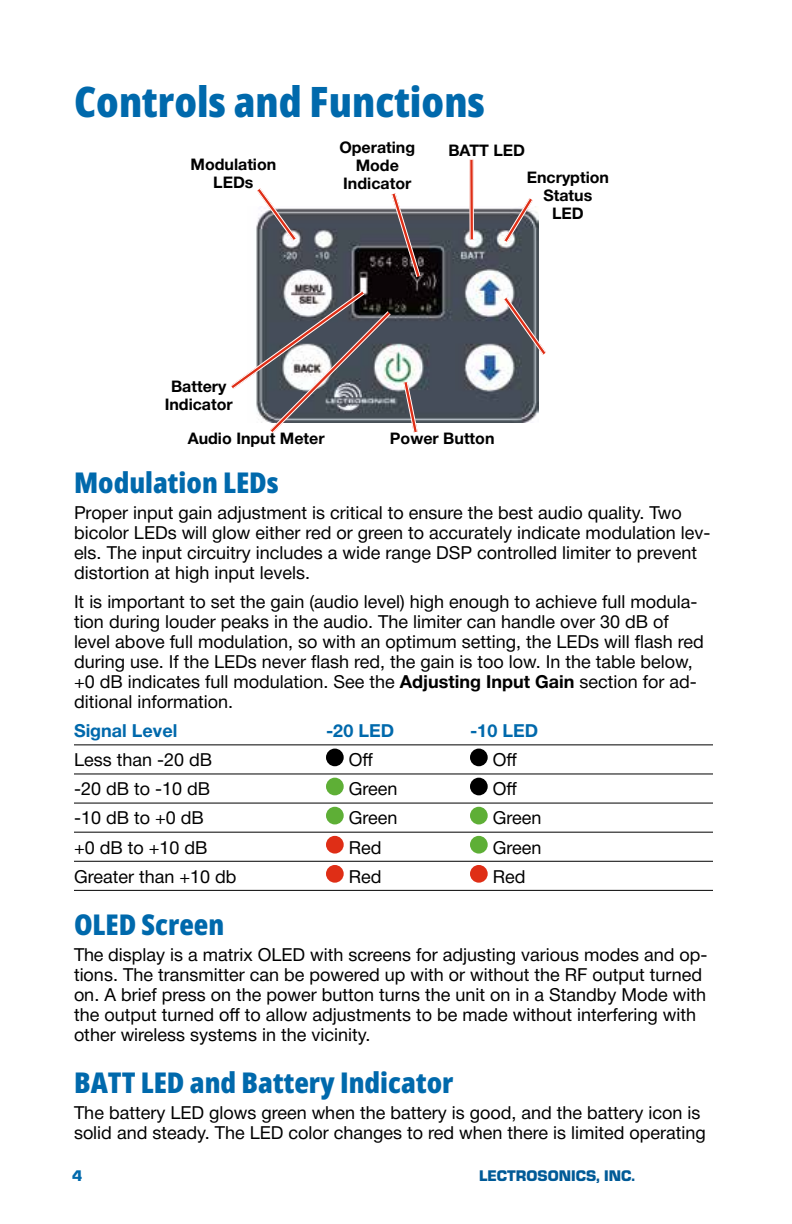
<style>
.page{position:relative;width:792px;height:1224px;background:#fff}
.page>*{position:absolute;margin:0;border:0;box-sizing:border-box;transform-origin:0 0}
.t1{font:800 41.8px "Open Sans Condensed";color:#0069ac;scale:1.05 1}
.t2{font:800 28.4px "Open Sans Condensed";color:#0069ac;scale:1.05 1}
.t3{font:18px/20px "Helvetica Neue";color:#000}
.t4{font:700 18px "Helvetica Neue";color:#0069ac}
.t5{font:700 16px/18px "Helvetica Neue";color:#000;text-align:center}
.t6{font:900 16px "Eurostile";color:#005a97}
.t7{font:900 16px "Eurostile";color:#0069ac}
.s1{font-weight:700}
</style>
<div class="page">
<hr style="left:74px;top:744px;width:639px;height:1px;background:#000">
<hr style="left:74px;top:773px;width:639px;height:1px;background:#000">
<hr style="left:74px;top:803px;width:639px;height:1px;background:#000">
<hr style="left:74px;top:832px;width:639px;height:1px;background:#000">
<hr style="left:74px;top:861px;width:639px;height:1px;background:#000">
<hr style="left:74px;top:890px;width:639px;height:1px;background:#000">
<div style="left:326px;top:749px;width:18px;height:17px;background:#000;border-radius:50%"></div>
<div style="left:470px;top:749px;width:18px;height:17px;background:#000;border-radius:50%"></div>
<div style="left:326px;top:778px;width:18px;height:17px;background:#5eaf36;border-radius:50%"></div>
<div style="left:470px;top:778px;width:18px;height:17px;background:#000;border-radius:50%"></div>
<div style="left:326px;top:807px;width:18px;height:17px;background:#5eaf36;border-radius:50%"></div>
<div style="left:470px;top:807px;width:18px;height:17px;background:#5eaf36;border-radius:50%"></div>
<div style="left:326px;top:836px;width:18px;height:18px;background:#df2e16;border-radius:50%"></div>
<div style="left:470px;top:836px;width:18px;height:18px;background:#5eaf36;border-radius:50%"></div>
<div style="left:326px;top:865px;width:18px;height:18px;background:#df2e16;border-radius:50%"></div>
<div style="left:470px;top:865px;width:18px;height:18px;background:#df2e16;border-radius:50%"></div>
<img style="left:424px;top:208px;width:115px;height:215px">
<svg style="left:470px;top:160px;width:3px;height:79px"></svg>
<hr style="left:473px;top:160px;width:1px;height:79px;background:#fff">
<hr style="left:469px;top:160px;width:1px;height:79px;background:#fff">
<svg style="left:500px;top:198px;width:37px;height:48px"></svg>
<svg style="left:500px;top:293px;width:46px;height:66px"></svg>
<svg style="left:231px;top:188px;width:193px;height:245px"></svg>
<h1 class="t1" style="left:74px;top:73px;width:393px">Controls and Functions</h1>
<p class="t5" style="left:190px;top:156px;width:87px">Modulation<br>LEDs</p>
<p class="t5" style="left:339px;top:139px;width:77px">Operating<br>Mode<br>Indicator</p>
<p class="t5" style="left:448px;top:141px;width:78px">BATT LED</p>
<p class="t5" style="left:527px;top:169px;width:84px">Encryption<br>Status<br>LED</p>
<p class="t5" style="left:165px;top:378px;width:70px">Battery<br>Indicator</p>
<p class="t5" style="left:188px;top:430px;width:138px">Audio Input Meter</p>
<p class="t5" style="left:390px;top:429px;width:106px">Power Button</p>
<h2 class="t2" style="left:74px;top:463px;width:197px">Modulation LEDs</h2>
<p class="t3" style="left:74px;top:504px;width:638px">Proper input gain adjustment is critical to ensure the best audio quality. Two bicolor LEDs will glow either red or green to accurately indicate modulation lev&shy;els. The input circuitry includes a wide range DSP controlled limiter to prevent distortion at high input levels.</p>
<p class="t3" style="left:74px;top:593px;width:631px">It is important to set the gain (audio level) high enough to achieve full modula&shy;tion during louder peaks in the audio. The limiter can handle over 30 dB of level above full modulation, so with an optimum setting, the LEDs will flash red during use. If the LEDs never flash red, the gain is too low. In the table below, +0 dB indicates full modulation. See the <span class="s1">Adjusting Input Gain</span> section for ad&shy;ditional information.</p>
<p class="t4" style="left:74px;top:717px;width:105px">Signal Level</p>
<p class="t4" style="left:326px;top:717px;width:70px">-20 LED</p>
<p class="t4" style="left:470px;top:717px;width:70px">-10 LED</p>
<p class="t3" style="left:74px;top:751px;width:140px">Less than -20 dB</p>
<p class="t3" style="left:349px;top:751px;width:26px">Off</p>
<p class="t3" style="left:493px;top:751px;width:26px">Off</p>
<p class="t3" style="left:74px;top:780px;width:138px">-20 dB to -10 dB</p>
<p class="t3" style="left:349px;top:780px;width:50px">Green</p>
<p class="t3" style="left:493px;top:780px;width:26px">Off</p>
<p class="t3" style="left:74px;top:809px;width:131px">-10 dB to +0 dB</p>
<p class="t3" style="left:349px;top:809px;width:50px">Green</p>
<p class="t3" style="left:493px;top:809px;width:50px">Green</p>
<p class="t3" style="left:74px;top:838px;width:135px">+0 dB to +10 dB</p>
<p class="t3" style="left:349px;top:838px;width:34px">Red</p>
<p class="t3" style="left:493px;top:838px;width:50px">Green</p>
<p class="t3" style="left:74px;top:867px;width:164px">Greater than +10 db</p>
<p class="t3" style="left:349px;top:867px;width:34px">Red</p>
<p class="t3" style="left:493px;top:867px;width:34px">Red</p>
<h2 class="t2" style="left:74px;top:905px;width:145px">OLED Screen</h2>
<p class="t3" style="left:74px;top:945px;width:635px">The display is a matrix OLED with screens for adjusting various modes and op&shy;tions. The transmitter can be powered up with or without the RF output turned on. A brief press on the power button turns the unit on in a Standby Mode with the output turned off to allow adjustments to be made without interfering with other wireless systems in the vicinity.</p>
<h2 class="t2" style="left:74px;top:1063px;width:363px">BATT LED and Battery Indicator</h2>
<p class="t3" style="left:74px;top:1103px;width:633px">The battery LED glows green when the battery is good, and the battery icon is solid and steady. The LED color changes to red when there is limited operating</p>
<p class="t7" style="left:72px;top:1164px;width:12px">4</p>
<p class="t6" style="left:479px;top:1164px;width:157px">LECTROSONICS, INC.</p>
</div>
